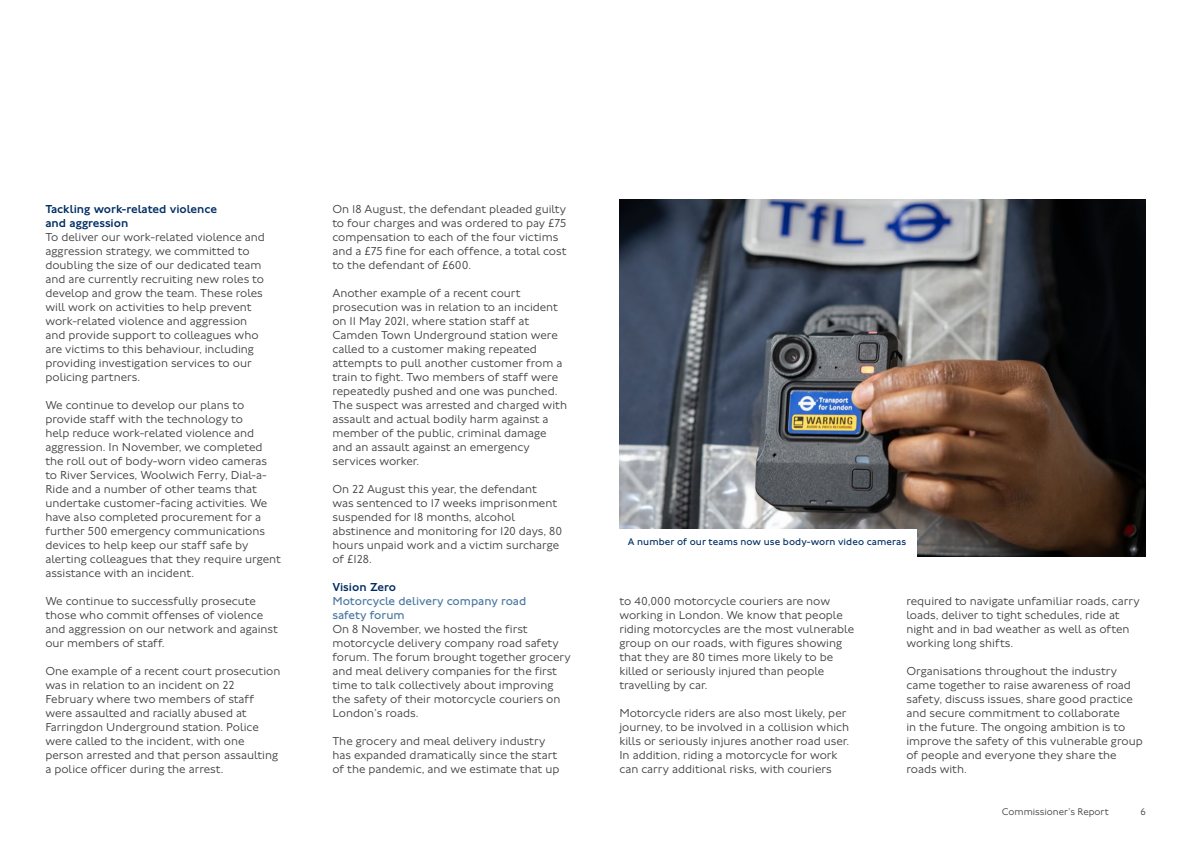
<style>
.page{position:relative;width:1191px;height:842px;background:#fff}
.page>*{position:absolute;margin:0;border:0;box-sizing:border-box;transform-origin:0 0}
.Body_12_14__P{font:300 12px/14px "Johnston 100";color:#414042}
.Body_Heading_12_14_B{font:500 12px/14px "Johnston 100";color:#002e63}
.Body_Sub-heading_12{font:12px/14px "Johnston 100";color:#4c78a2}
.PictureCaption_10_12{font:10px "Johnston 100";letter-spacing:.01em;color:#002e63}
.t1{font:300 10px "Johnston 100";color:#414042}
</style>
<div class="page">
<img style="left:619px;top:199px;width:526px;height:357px">
<div style="left:619px;top:529px;width:298px;height:27px;background:#fff"></div>
<h3 class="Body_Heading_12_14_B" style="left:45px;top:203px;width:173px">Tackling work-related violence and aggression</h3>
<p class="Body_12_14__P" style="left:45px;top:231px;width:221px">To deliver our work-related violence and aggression strategy, we committed to doubling the size of our dedicated team and are currently recruiting new roles to develop and grow the team. These roles will work on activities to help prevent work-related violence and aggression and provide support to colleagues who are victims to this behaviour, including providing investigation services to our policing partners.</p>
<p class="Body_12_14__P" style="left:45px;top:399px;width:237px">We continue to develop our plans to provide staff with the technology to<br>help reduce work-related violence and aggression. In November, we completed the roll out of body-worn video cameras to River Services, Woolwich Ferry, Dial-a-Ride and a number of other teams that undertake customer-facing activities. We have also completed procurement for a further 500 emergency communications devices to help keep our staff safe by alerting colleagues that they require urgent assistance with an incident.</p>
<p class="Body_12_14__P" style="left:45px;top:595px;width:234px">We continue to successfully prosecute those who commit offenses of violence and aggression on our network and against our members of staff.</p>
<p class="Body_12_14__P" style="left:45px;top:665px;width:237px">One example of a recent court prosecution was in relation to an incident on 22<br>February where two members of staff were assaulted and racially abused at Farringdon Underground station. Police were called to the incident, with one person arrested and that person assaulting a police officer during the arrest.</p>
<p class="Body_12_14__P" style="left:332px;top:203px;width:236px">On 18 August, the defendant pleaded guilty to four charges and was ordered to pay £75 compensation to each of the four victims and a £75 fine for each offence, a total cost to the defendant of £600.</p>
<p class="Body_12_14__P" style="left:332px;top:287px;width:236px">Another example of a recent court prosecution was in relation to an incident on 11 May 2021, where station staff at Camden Town Underground station were called to a customer making repeated attempts to pull another customer from a train to fight. Two members of staff were repeatedly pushed and one was punched.<br>The suspect was arrested and charged with assault and actual bodily harm against a member of the public, criminal damage and an assault against an emergency services worker.</p>
<p class="Body_12_14__P" style="left:332px;top:483px;width:231px">On 22 August this year, the defendant<br>was sentenced to 17 weeks imprisonment suspended for 18 months, alcohol abstinence and monitoring for 120 days, 80 hours unpaid work and a victim surcharge of £128.</p>
<h3 class="Body_Heading_12_14_B" style="left:332px;top:581px;width:65px">Vision Zero</h3>
<h4 class="Body_Sub-heading_12" style="left:332px;top:595px;width:195px">Motorcycle delivery company road safety forum</h4>
<p class="Body_12_14__P" style="left:332px;top:623px;width:240px">On 8 November, we hosted the first motorcycle delivery company road safety forum. The forum brought together grocery and meal delivery companies for the first time to talk collectively about improving the safety of their motorcycle couriers on London’s roads.</p>
<p class="Body_12_14__P" style="left:332px;top:735px;width:229px">The grocery and meal delivery industry has expanded dramatically since the start of the pandemic, and we estimate that up</p>
<p class="PictureCaption_10_12" style="left:628px;top:536px;width:280px">A number of our teams now use body-worn video cameras</p>
<p class="Body_12_14__P" style="left:619px;top:595px;width:236px">to 40,000 motorcycle couriers are now working in London. We know that people riding motorcycles are the most vulnerable group on our roads, with figures showing that they are 80 times more likely to be killed or seriously injured than people travelling by car.</p>
<p class="Body_12_14__P" style="left:619px;top:707px;width:231px">Motorcycle riders are also most likely, per journey, to be involved in a collision which kills or seriously injures another road user.<br>In addition, riding a motorcycle for work can carry additional risks, with couriers</p>
<p class="Body_12_14__P" style="left:906px;top:595px;width:235px">required to navigate unfamiliar roads, carry loads, deliver to tight schedules, ride at night and in bad weather as well as often working long shifts.</p>
<p class="Body_12_14__P" style="left:906px;top:665px;width:238px">Organisations throughout the industry came together to raise awareness of road safety, discuss issues, share good practice and secure commitment to collaborate<br>in the future. The ongoing ambition is to improve the safety of this vulnerable group of people and everyone they share the roads with.</p>
<p class="t1" style="left:1002px;top:807px;width:108px">Commissioner’s Report</p>
<p class="t1" style="left:1140px;top:807px;width:7px">6</p>
</div>
